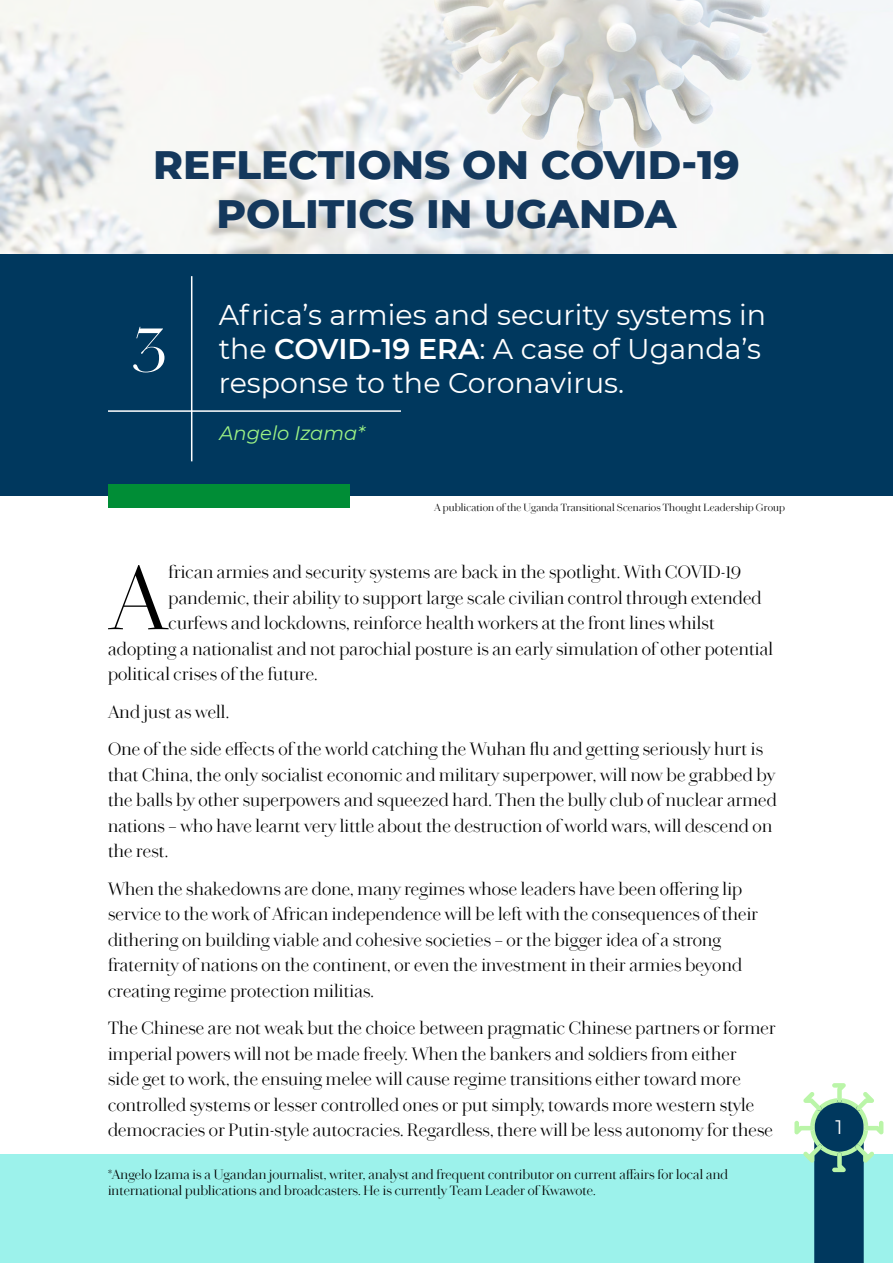
<style>
.page{position:relative;width:893px;height:1263px;background:#fff}
.page>*{position:absolute;margin:0;border:0;box-sizing:border-box;transform-origin:0 0}
.t1{font:300 91.8px "Chiswick Headline Web";color:#000}
.t2{font:300 67.5px "Chiswick Headline Web";color:#fff}
.t3{font:800 40.5px/48.6px "Montserrat";color:#14385c;text-align:center}
.t4{font:28.5px/34.2px "Montserrat";color:#fff}
.t5{font:italic 19.5px "Montserrat";color:#9cf285}
.t6{font:19.5px "Montserrat";color:#fff}
.t7{font:300 18px/25.5px "Chiswick Headline Web";letter-spacing:.01em;color:#000}
.t8{font:300 13.5px/16.5px "Chiswick Headline Web";letter-spacing:.01em;color:#000}
.t9{font:300 10.5px "Chiswick Headline Web";letter-spacing:.01em;color:#000}
.s1{font-weight:600}
</style>
<div class="page">
<div style="left:0;top:1155px;width:893px;height:108px;background:#9cf2eb"></div>
<div style="left:0;top:253px;width:893px;height:243px;background:#00385e"></div>
<img style="left:0;top:0;width:893px;height:253px">
<div style="left:108px;top:484px;width:241px;height:23px;background:#008d36"></div>
<hr style="left:191px;top:276px;width:1px;height:185px;background:#fff">
<hr style="left:108px;top:410px;width:293px;height:2px;background:#fff">
<svg style="left:794px;top:1083px;width:89px;height:180px"></svg>
<h3 class="t3" style="left:153px;top:138px;width:588px">REFLECTIONS ON COVID-19<br>POLITICS IN UGANDA</h3>
<h2 class="t2" style="left:132px;top:300px;width:36px">3</h2>
<h3 class="t4" style="left:219px;top:297px;width:549px">Africa’s armies and security systems in the <span class="s1">COVID-19 ERA</span>: A case of Uganda’s response to the Coronavirus.</h3>
<p class="t5" style="left:220px;top:419px;width:147px">Angelo Izama*</p>
<p class="t9" style="left:434px;top:500px;width:352px">A publication of the Uganda Transitional Scenarios Thought Leadership Group</p>
<h1 class="t1" style="left:109px;top:532px;width:60px">A</h1>
<p class="t7" style="left:169px;top:559px;width:574px">frican armies and security systems are back in the spotlight. With COVID-19</p>
<p class="t7" style="left:169px;top:584px;width:595px">pandemic, their ability to support large scale civilian control through extended</p>
<p class="t7" style="left:169px;top:610px;width:548px">curfews and lockdowns, reinforce health workers at the front lines whilst</p>
<p class="t7" style="left:108px;top:635px;width:667px">adopting a nationalist and not parochial posture is an early simulation of other potential</p>
<p class="t7" style="left:108px;top:661px;width:211px">political crises of the future.</p>
<p class="t7" style="left:108px;top:692px;width:657px;line-height:37.5px">And just as well.<br>One of the side effects of the world catching the Wuhan flu and getting seriously hurt is</p>
<p class="t7" style="left:108px;top:761px;width:670px">that China, the only socialist economic and military superpower, will now be grabbed by the balls by other superpowers and squeezed hard. Then the bully club of nuclear armed nations – who have learnt very little about the destruction of world wars, will descend on the rest.</p>
<p class="t7" style="left:108px;top:875px;width:651px">When the shakedowns are done, many regimes whose leaders have been offering lip service to the work of African independence will be left with the consequences of their dithering on building viable and cohesive societies – or the bigger idea of a strong fraternity of nations on the continent, or even the investment in their armies beyond creating regime protection militias.</p>
<p class="t7" style="left:108px;top:1015px;width:669px">The Chinese are not weak but the choice between pragmatic Chinese partners or former imperial powers will not be made freely. When the bankers and soldiers from either<br>side get to work, the ensuing melee will cause regime transitions either toward more controlled systems or lesser controlled ones or put simply, towards more western style democracies or Putin-style autocracies. Regardless, there will be less autonomy for these</p>
<p class="t8" style="left:108px;top:1166px;width:622px">*Angelo Izama is a Ugandan journalist, writer, analyst and frequent contributor on current affairs for local and international publications and broadcasters. He is currently Team Leader of Kwawote.</p>
<p class="t6" style="left:835px;top:1114px;width:9px">1</p>
</div>
